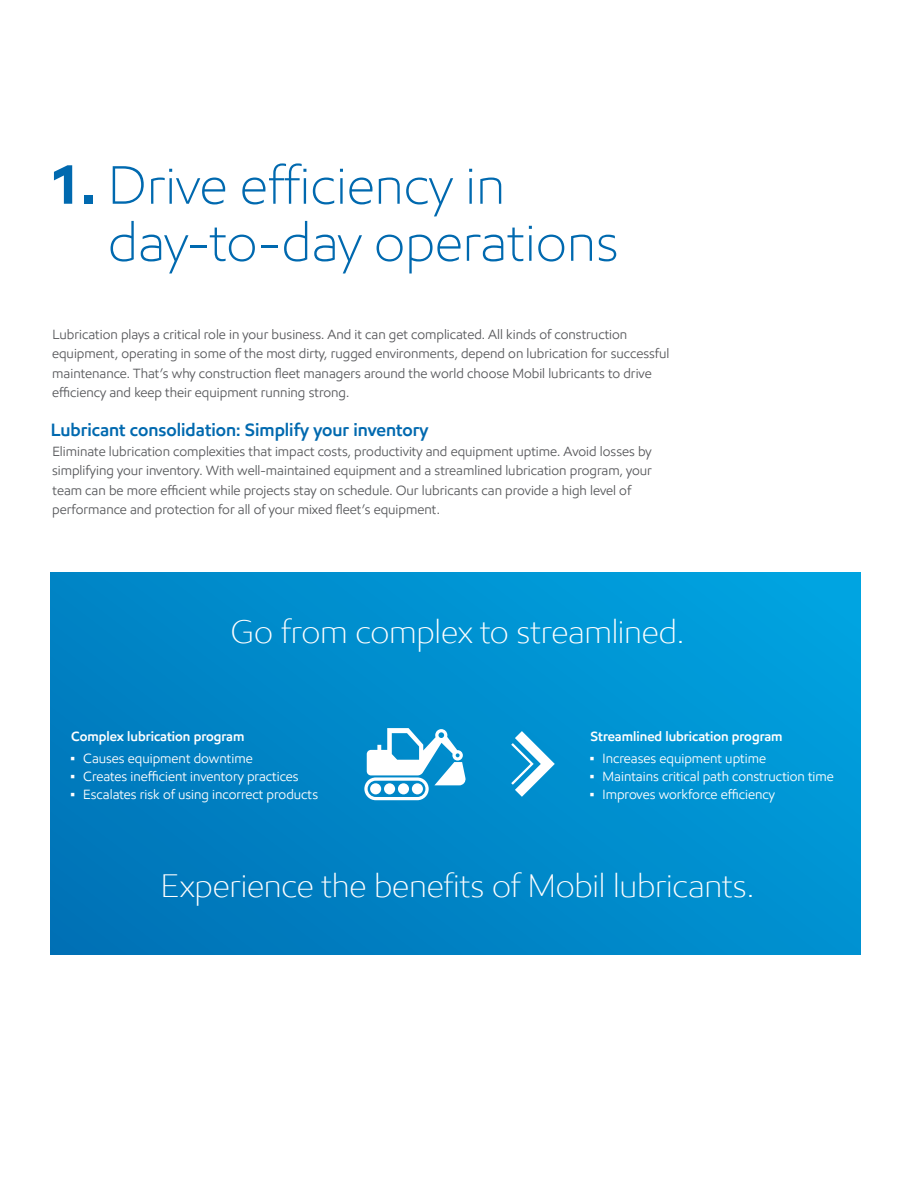
<style>
.page{position:relative;width:915px;height:1191px;background:#fff}
.page>*{position:absolute;margin:0;border:0;box-sizing:border-box;transform-origin:0 0}
.t1{font:300 54px/57px "E Mprint";color:#0069af}
.t2{font:300 33px "E Mprint";letter-spacing:-.005em;color:#fff}
.t3{font:600 18px "E Mprint";color:#0069af}
.t4{font:13.5px/19.5px "E Mprint";color:#58595c}
.t5{font:13.5px "E Mprint";color:#fff}
.t6{font:600 13.5px "E Mprint";color:#fff}
.s1{font-weight:700}
</style>
<div class="page">
<div style="left:50px;top:573px;width:810px;height:381px;background:linear-gradient(to right,#007abd,#009cda)"></div>
<svg style="left:364px;top:728px;width:102px;height:72px"></svg>
<svg style="left:511px;top:731px;width:43px;height:65px"></svg>
<h1 class="t1" style="left:108px;top:156px;width:512px;text-indent:-58px"><span class="s1">1.</span> Drive efficiency in day-to-day operations</h1>
<p class="t4" style="left:52px;top:324px;width:618px">Lubrication plays a critical role in your business. And it can get complicated. All kinds of construction equipment, operating in some of the most dirty, rugged environments, depend on lubrication for successful maintenance. That’s why construction fleet managers around the world choose Mobil lubricants to drive efficiency and keep their equipment running strong.</p>
<h3 class="t3" style="left:51px;top:419px;width:379px">Lubricant consolidation: Simplify your inventory</h3>
<p class="t4" style="left:52px;top:441px;width:601px">Eliminate lubrication complexities that impact costs, productivity and equipment uptime. Avoid losses by simplifying your inventory. With well-maintained equipment and a streamlined lubrication program, your team can be more efficient while projects stay on schedule. Our lubricants can provide a high level of performance and protection for all of your mixed fleet’s equipment.</p>
<h2 class="t2" style="left:230px;top:611px;width:455px">Go from complex to streamlined.</h2>
<p class="t6" style="left:71px;top:728px;width:175px">Complex lubrication program</p>
<p class="t5" style="left:70px;top:750px;width:184px">• Causes equipment downtime</p>
<p class="t5" style="left:70px;top:768px;width:230px">• Creates inefficient inventory practices</p>
<p class="t5" style="left:70px;top:786px;width:250px">• Escalates risk of using incorrect products</p>
<p class="t6" style="left:590px;top:728px;width:193px">Streamlined lubrication program</p>
<p class="t5" style="left:589px;top:750px;width:178px">• Increases equipment uptime</p>
<p class="t5" style="left:589px;top:768px;width:246px">• Maintains critical path construction time</p>
<p class="t5" style="left:589px;top:786px;width:187px">• Improves workforce efficiency</p>
<h2 class="t2" style="left:161px;top:865px;width:595px">Experience the benefits of Mobil lubricants.</h2>
</div>
